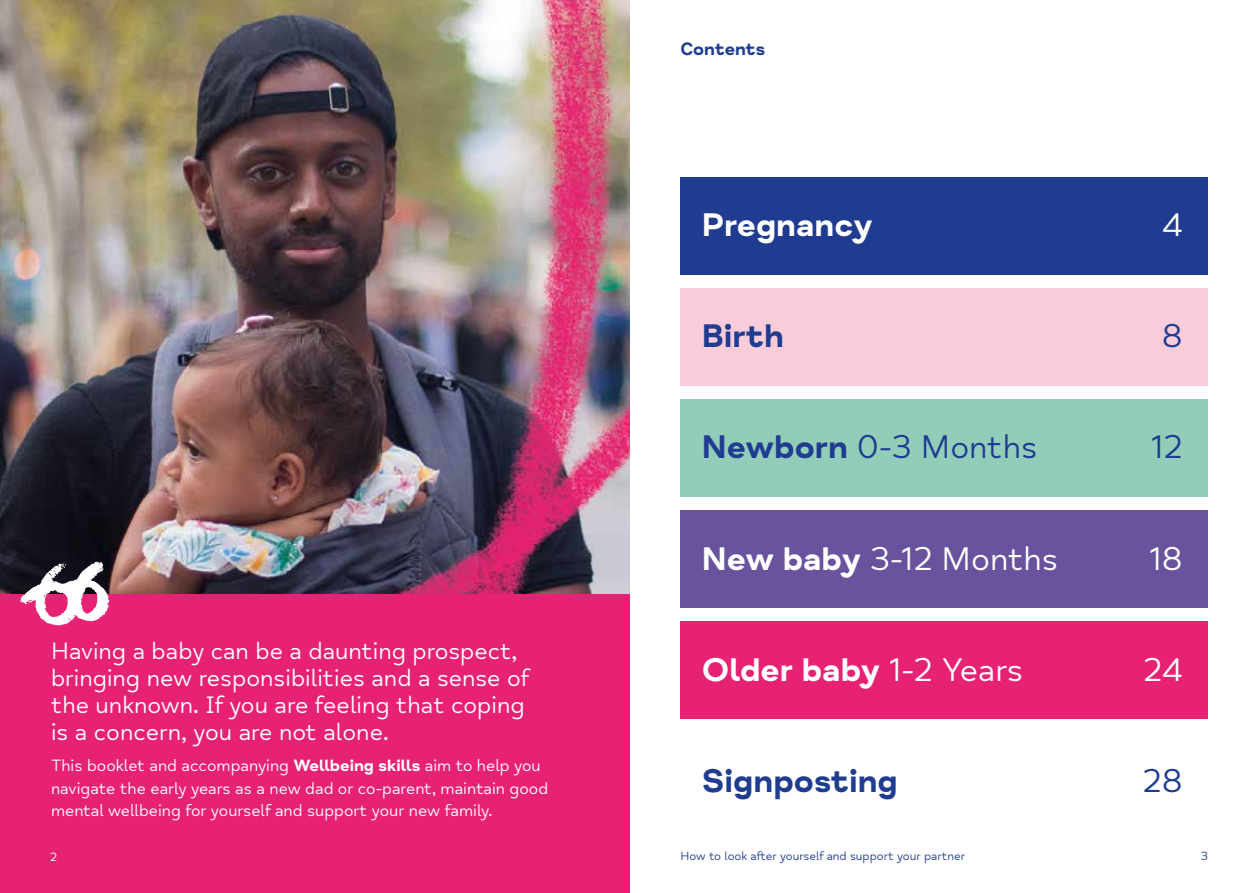
<style>
.page{position:relative;width:1259px;height:893px;background:#fff}
.page>*{position:absolute;margin:0;border:0;box-sizing:border-box;transform-origin:0 0}
.t1{font:148.05px "Mind Meridian Display";color:#fff}
.t2{font:700 33px "Mind Meridian";color:#fff}
.t3{font:33px "Mind Meridian";color:#fff}
.t4{font:33px "Mind Meridian";color:#1f3c90}
.t5{font:700 33px "Mind Meridian";color:#1f3c90}
.t6{font:24px/27px "Mind Meridian";color:#fff}
.t7{font:700 18px "Mind Meridian";color:#1f3c90}
.t8{font:16.5px/22.5px "Mind Meridian";color:#fff}
.t9{font:12px "Mind Meridian";color:#1f3c90}
.t10{font:12px "Mind Meridian";color:#fff}
.s1{font-weight:700}
.s2{font-weight:400}
</style>
<div class="page">
<img style="left:0;top:0;width:629px;height:595px">
<div style="left:0;top:595px;width:629px;height:298px;background:#e72274"></div>
<div style="left:680px;top:177px;width:528px;height:98px;background:#1f3c90"></div>
<div style="left:680px;top:288px;width:528px;height:98px;background:#f9ccd9"></div>
<div style="left:680px;top:399px;width:528px;height:98px;background:#91cdb8"></div>
<div style="left:680px;top:510px;width:528px;height:98px;background:#69529e"></div>
<div style="left:680px;top:621px;width:528px;height:98px;background:#e72274"></div>
<p class="t7" style="left:680px;top:38px;width:86px">Contents</p>
<h2 class="t2" style="left:702px;top:205px;width:172px">Pregnancy</h2>
<h2 class="t3" style="left:1161px;top:207px;width:23px">4</h2>
<h2 class="t5" style="left:702px;top:316px;width:84px">Birth</h2>
<h2 class="t4" style="left:1161px;top:318px;width:22px">8</h2>
<h1 class="t1" style="left:21px;top:537px;width:94px">“</h1>
<h3 class="t6" style="left:51px;top:638px;width:480px">Having a baby can be a daunting prospect, bringing new responsibilities and a sense of the unknown. If you are feeling that coping is a concern, you are not alone.</h3>
<p class="t8" style="left:51px;top:755px;width:498px">This booklet and accompanying <span class="s1">Wellbeing skills</span> aim to help you navigate the early years as a new dad or co-parent, maintain good mental wellbeing for yourself and support your new family.</p>
<h2 class="t4" style="left:702px;top:429px;width:337px"><span class="s1">Newborn</span> 0-3 Months</h2>
<h2 class="t4" style="left:1151px;top:429px;width:33px">12</h2>
<h2 class="t3" style="left:702px;top:540px;width:358px"><span class="s1">New baby</span> 3-12 Months</h2>
<h2 class="t3" style="left:1149px;top:540px;width:35px">18</h2>
<h2 class="t2" style="left:702px;top:650px;width:323px">Older baby <span class="s2">1-2 Years</span></h2>
<h2 class="t3" style="left:1143px;top:651px;width:41px">24</h2>
<h2 class="t5" style="left:702px;top:761px;width:197px">Signposting</h2>
<h2 class="t4" style="left:1142px;top:762px;width:42px">28</h2>
<p class="t10" style="left:50px;top:850px;width:9px">2</p>
<p class="t9" style="left:680px;top:849px;width:286px">How to look after yourself and support your partner</p>
<p class="t9" style="left:1200px;top:849px;width:9px">3</p>
</div>
